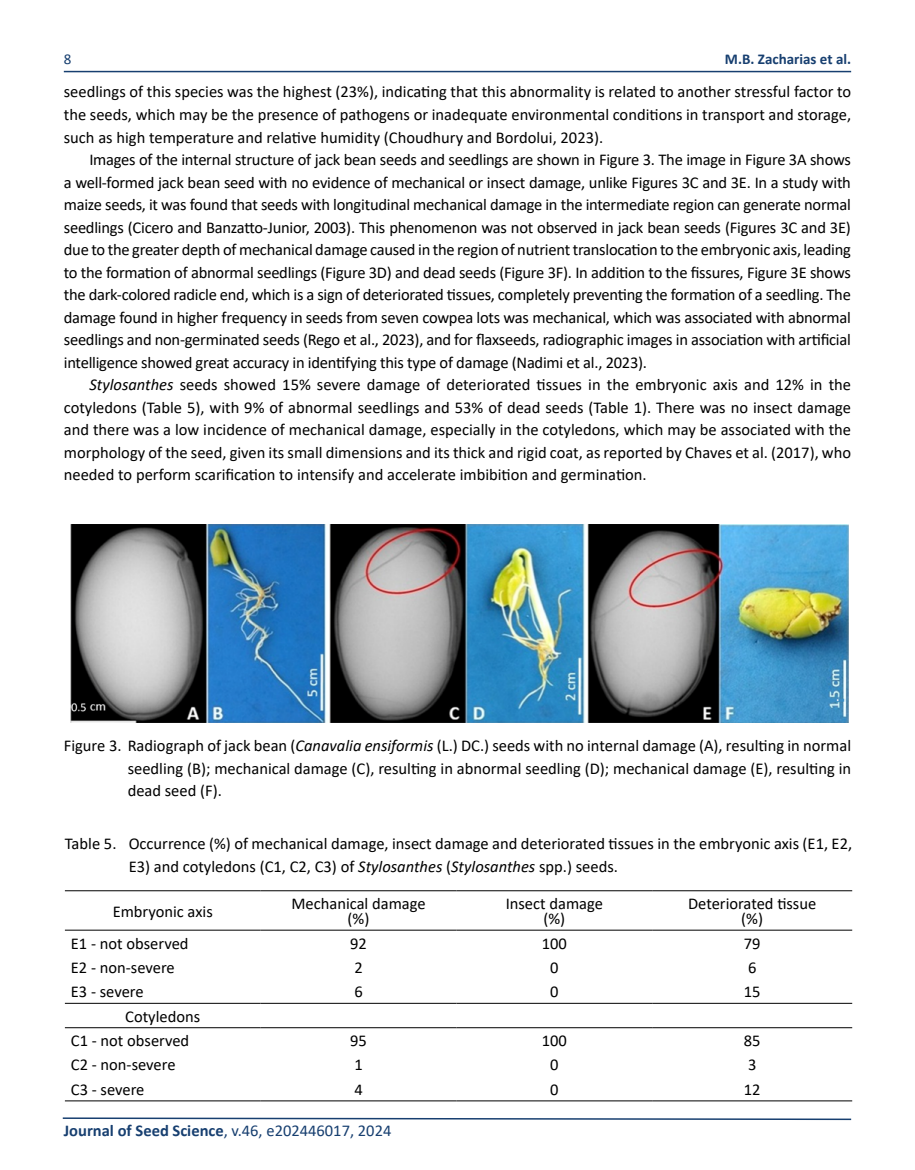
<style>
.page{position:relative;width:915px;height:1170px;background:#fff}
.page>*{position:absolute;margin:0;border:0;box-sizing:border-box;transform-origin:0 0}
.t1{font:16.5px/22.5px "Calibri";color:#000;text-align:justify}
.t2{font:16.5px "Calibri";color:#173f70}
.t3{font:700 15px "Calibri";color:#173f70}
.t4{font:15px "Calibri";color:#173f70}
.s1{font-style:italic}
.s2{font-weight:700}
</style>
<div class="page">
<svg style="left:62px;top:1117px;width:790px;height:3px"></svg>
<hr style="left:64px;top:71px;width:786px;height:1px;background:#173f70">
<img style="left:70px;top:524px;width:779px;height:198px">
<hr style="left:65px;top:890px;width:195px;height:1px;background:#000">
<hr style="left:260px;top:890px;width:196px;height:1px;background:#000">
<hr style="left:456px;top:890px;width:196px;height:1px;background:#000">
<hr style="left:652px;top:890px;width:199px;height:1px;background:#000">
<hr style="left:65px;top:929px;width:195px;height:1px;background:#000">
<hr style="left:260px;top:929px;width:196px;height:1px;background:#000">
<hr style="left:456px;top:929px;width:196px;height:1px;background:#000">
<hr style="left:652px;top:929px;width:199px;height:1px;background:#000">
<hr style="left:65px;top:1002px;width:195px;height:1px;background:#000">
<hr style="left:260px;top:1002px;width:196px;height:1px;background:#000">
<hr style="left:456px;top:1002px;width:196px;height:1px;background:#000">
<hr style="left:652px;top:1002px;width:199px;height:1px;background:#000">
<hr style="left:65px;top:1027px;width:195px;height:1px;background:#000">
<hr style="left:260px;top:1027px;width:196px;height:1px;background:#000">
<hr style="left:456px;top:1027px;width:196px;height:1px;background:#000">
<hr style="left:652px;top:1027px;width:199px;height:1px;background:#000">
<hr style="left:65px;top:1100px;width:195px;height:1px;background:#000">
<hr style="left:260px;top:1100px;width:196px;height:1px;background:#000">
<hr style="left:456px;top:1100px;width:196px;height:1px;background:#000">
<hr style="left:652px;top:1100px;width:199px;height:1px;background:#000">
<p class="t4" style="left:64px;top:48px;width:9px">8</p>
<p class="t3" style="left:724px;top:48px;width:128px">M.B. Zacharias et al.</p>
<p class="t1" style="left:64px;top:80px;width:788px">seedlings of this species was the highest (23%), indicating that this abnormality is related to another stressful factor to the seeds, which may be the presence of pathogens or inadequate environmental conditions in transport and storage, such as high temperature and relative humidity (Choudhury and Bordolui, 2023).</p>
<p class="t1" style="left:64px;top:148px;width:788px;text-indent:26px">Images of the internal structure of jack bean seeds and seedlings are shown in Figure 3. The image in Figure 3A shows a well-formed jack bean seed with no evidence of mechanical or insect damage, unlike Figures 3C and 3E. In a study with maize seeds, it was found that seeds with longitudinal mechanical damage in the intermediate region can generate normal seedlings (Cicero and Banzatto-Junior, 2003). This phenomenon was not observed in jack bean seeds (Figures 3C and 3E) due to the greater depth of mechanical damage caused in the region of nutrient translocation to the embryonic axis, leading to the formation of abnormal seedlings (Figure 3D) and dead seeds (Figure 3F). In addition to the fissures, Figure 3E shows the dark-colored radicle end, which is a sign of deteriorated tissues, completely preventing the formation of a seedling. The damage found in higher frequency in seeds from seven cowpea lots was mechanical, which was associated with abnormal seedlings and non-germinated seeds (Rego et al., 2023), and for flaxseeds, radiographic images in association with artificial intelligence showed great accuracy in identifying this type of damage (Nadimi et al., 2023).</p>
<p class="t1" style="left:64px;top:373px;width:788px;text-indent:26px"><span class="s1">Stylosanthes</span> seeds showed 15% severe damage of deteriorated tissues in the embryonic axis and 12% in the cotyledons (Table 5), with 9% of abnormal seedlings and 53% of dead seeds (Table 1). There was no insect damage and there was a low incidence of mechanical damage, especially in the cotyledons, which may be associated with the morphology of the seed, given its small dimensions and its thick and rigid coat, as reported by Chaves et al. (2017), who needed to perform scarification to intensify and accelerate imbibition and germination.</p>
<p class="t1" style="left:128px;top:734px;width:724px;text-indent:-64px">Figure 3. Radiograph of jack bean (<span class="s1">Canavalia ensiformis</span> (L.) DC.) seeds with no internal damage (A), resulting in normal seedling (B); mechanical damage (C), resulting in abnormal seedling (D); mechanical damage (E), resulting in dead seed (F).</p>
<p class="t1" style="left:129px;top:831px;width:724px;text-indent:-64px">Table 5. Occurrence (%) of mechanical damage, insect damage and deteriorated tissues in the embryonic axis (E1, E2,<br>E3) and cotyledons (C1, C2, C3) of <span class="s1">Stylosanthes</span> (<span class="s1">Stylosanthes</span> spp.) seeds.</p>
<p class="t1" style="left:113px;top:899px;width:102px">Embryonic axis</p>
<p class="t1" style="left:291px;top:895px;width:136px;line-height:15px;text-align:center">Mechanical damage (%)</p>
<p class="t1" style="left:505px;top:895px;width:99px;line-height:15px;text-align:center">Insect damage (%)</p>
<p class="t1" style="left:687px;top:895px;width:130px;line-height:15px;text-align:center">Deteriorated tissue (%)</p>
<p class="t1" style="left:71px;top:931px;width:119px">E1 - not observed</p>
<p class="t1" style="left:350px;top:931px;width:18px">92</p>
<p class="t1" style="left:541px;top:931px;width:27px">100</p>
<p class="t1" style="left:743px;top:931px;width:18px">79</p>
<p class="t1" style="left:71px;top:955px;width:105px">E2 - non-severe</p>
<p class="t1" style="left:354px;top:955px;width:10px">2</p>
<p class="t1" style="left:550px;top:955px;width:10px">0</p>
<p class="t1" style="left:747px;top:955px;width:10px">6</p>
<p class="t1" style="left:71px;top:980px;width:74px">E3 - severe</p>
<p class="t1" style="left:354px;top:980px;width:10px">6</p>
<p class="t1" style="left:550px;top:980px;width:10px">0</p>
<p class="t1" style="left:743px;top:980px;width:18px">15</p>
<p class="t1" style="left:71px;top:1003px;width:131px;line-height:24.3px;text-indent:54px">Cotyledons<br>C1 - not observed</p>
<p class="t1" style="left:350px;top:1028px;width:18px">95</p>
<p class="t1" style="left:541px;top:1028px;width:27px">100</p>
<p class="t1" style="left:743px;top:1028px;width:18px">85</p>
<p class="t1" style="left:71px;top:1053px;width:106px">C2 - non-severe</p>
<p class="t1" style="left:354px;top:1053px;width:10px">1</p>
<p class="t1" style="left:550px;top:1053px;width:10px">0</p>
<p class="t1" style="left:747px;top:1053px;width:10px">3</p>
<p class="t1" style="left:71px;top:1077px;width:75px">C3 - severe</p>
<p class="t1" style="left:354px;top:1077px;width:10px">4</p>
<p class="t1" style="left:550px;top:1077px;width:10px">0</p>
<p class="t1" style="left:743px;top:1077px;width:18px">12</p>
<p class="t2" style="left:64px;top:1118px;width:329px"><span class="s2">Journal of Seed Science</span>, v.46, e202446017, 2024</p>
</div>
